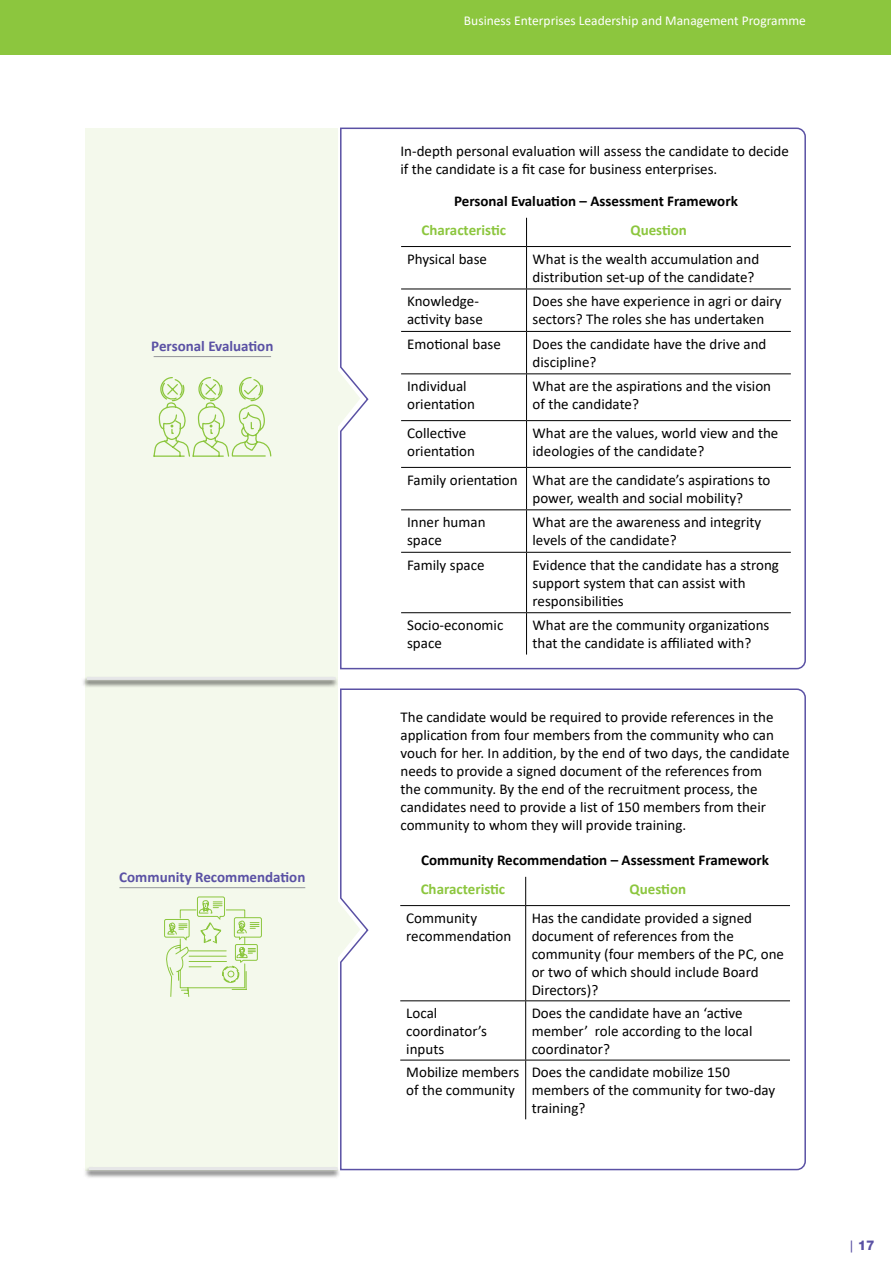
<style>
.page{position:relative;width:891px;height:1269px;background:#fff}
.page>*{position:absolute;margin:0;border:0;box-sizing:border-box;transform-origin:0 0}
.t1{font:15px/18px "Calibri";color:#000}
.t2{font:700 15px "Calibri";color:#000}
.t3{font:700 15px "Calibri";color:#8cc63e}
.t4{font:700 15px "Calibri";color:#5a51a4}
.t5{font:13.5px "Calibri";color:#fff}
.t6{font:800 13.5px "Helvetica Neue LT Pro";color:#5a51a4}
.s1{font-family:"Calibri";font-weight:400}
</style>
<div class="page">
<div style="left:0;top:0;width:891px;height:55px;background:#8cc63e"></div>
<div style="left:85px;top:128px;width:253px;height:1042px;background:#f4f9ec"></div>
<svg style="left:340px;top:127px;width:466px;height:543px"></svg>
<svg style="left:340px;top:688px;width:466px;height:483px"></svg>
<div style="left:83px;top:1166px;width:257px;height:13px;background:#000;opacity:.75"></div>
<hr style="left:89px;top:1167px;width:249px;height:3px;background:#e6e7e8">
<svg style="left:338px;top:369px;width:22px;height:59px"></svg>
<svg style="left:338px;top:900px;width:22px;height:59px"></svg>
<svg style="left:153px;top:356px;width:119px;height:101px"></svg>
<hr style="left:119px;top:887px;width:186px;height:1px;background:#939598">
<svg style="left:164px;top:896px;width:98px;height:101px"></svg>
<div style="left:81px;top:676px;width:258px;height:13px;background:#000;opacity:.75"></div>
<hr style="left:87px;top:677px;width:249px;height:3px;background:#e6e7e8">
<p class="t4" style="left:151px;top:336px;width:124px">Personal Evaluation</p>
<p class="t4" style="left:119px;top:867px;width:188px">Community Recommendation</p>
<p class="t5" style="left:464px;top:11px;width:343px">Business Enterprises Leadership and Management Programme</p>
<p class="t1" style="left:401px;top:142px;width:390px">In-depth personal evaluation will assess the candidate to decide if the candidate is a fit case for business enterprises.</p>
<p class="t2" style="left:454px;top:191px;width:285px">Personal Evaluation – Assessment Framework</p>
<p class="t3" style="left:422px;top:219px;width:86px">Characteristic</p>
<p class="t3" style="left:630px;top:219px;width:58px">Question</p>
<p class="t1" style="left:407px;top:249px;width:81px">Physical base</p>
<p class="t1" style="left:533px;top:249px;width:228px">What is the wealth accumulation and distribution set-up of the candidate?</p>
<p class="t1" style="left:407px;top:292px;width:77px">Knowledge&shy;activity base</p>
<p class="t1" style="left:533px;top:292px;width:251px">Does she have experience in agri or dairy sectors? The roles she has undertaken</p>
<p class="t1" style="left:407px;top:334px;width:95px">Emotional base</p>
<p class="t1" style="left:533px;top:334px;width:235px">Does the candidate have the drive and discipline?</p>
<p class="t1" style="left:407px;top:377px;width:69px">Individual orientation</p>
<p class="t1" style="left:533px;top:377px;width:240px">What are the aspirations and the vision of the candidate?</p>
<p class="t1" style="left:407px;top:424px;width:69px">Collective orientation</p>
<p class="t1" style="left:533px;top:424px;width:247px">What are the values, world view and the ideologies of the candidate?</p>
<p class="t1" style="left:533px;top:470px;width:239px;text-indent:-125px">Family orientation What are the candidate’s aspirations to power, wealth and social mobility?</p>
<p class="t1" style="left:407px;top:513px;width:80px">Inner human space</p>
<p class="t1" style="left:533px;top:513px;width:230px">What are the awareness and integrity levels of the candidate?</p>
<p class="t1" style="left:407px;top:555px;width:79px">Family space</p>
<p class="t1" style="left:533px;top:555px;width:248px">Evidence that the candidate has a strong support system that can assist with responsibilities</p>
<p class="t1" style="left:407px;top:616px;width:98px">Socio-economic space</p>
<p class="t1" style="left:533px;top:616px;width:238px">What are the community organizations that the candidate is affiliated with?</p>
<p class="t1" style="left:401px;top:708px;width:391px">The candidate would be required to provide references in the application from four members from the community who can vouch for her. In addition, by the end of two days, the candidate needs to provide a signed document of the references from<br>the community. By the end of the recruitment process, the candidates need to provide a list of 150 members from their community to whom they will provide training.</p>
<p class="t2" style="left:421px;top:850px;width:349px">Community Recommendation – Assessment Framework</p>
<p class="t3" style="left:421px;top:878px;width:86px">Characteristic</p>
<p class="t3" style="left:630px;top:878px;width:58px">Question</p>
<p class="t1" style="left:406px;top:908px;width:106px">Community recommendation</p>
<p class="t1" style="left:532px;top:908px;width:254px">Has the candidate provided a signed document of references from the community (four members of the PC, one or two of which should include Board<br>Directors)?</p>
<p class="t1" style="left:406px;top:1004px;width:82px">Local coordinator’s inputs</p>
<p class="t1" style="left:532px;top:1004px;width:222px">Does the candidate have an ‘active member’ role according to the local coordinator?</p>
<p class="t1" style="left:406px;top:1063px;width:114px">Mobilize members of the community</p>
<p class="t1" style="left:532px;top:1063px;width:245px">Does the candidate mobilize 150 members of the community for two-day training?</p>
<p class="t6" style="left:849px;top:1237px;width:28px"><span class="s1">|</span> 17</p>
</div>
